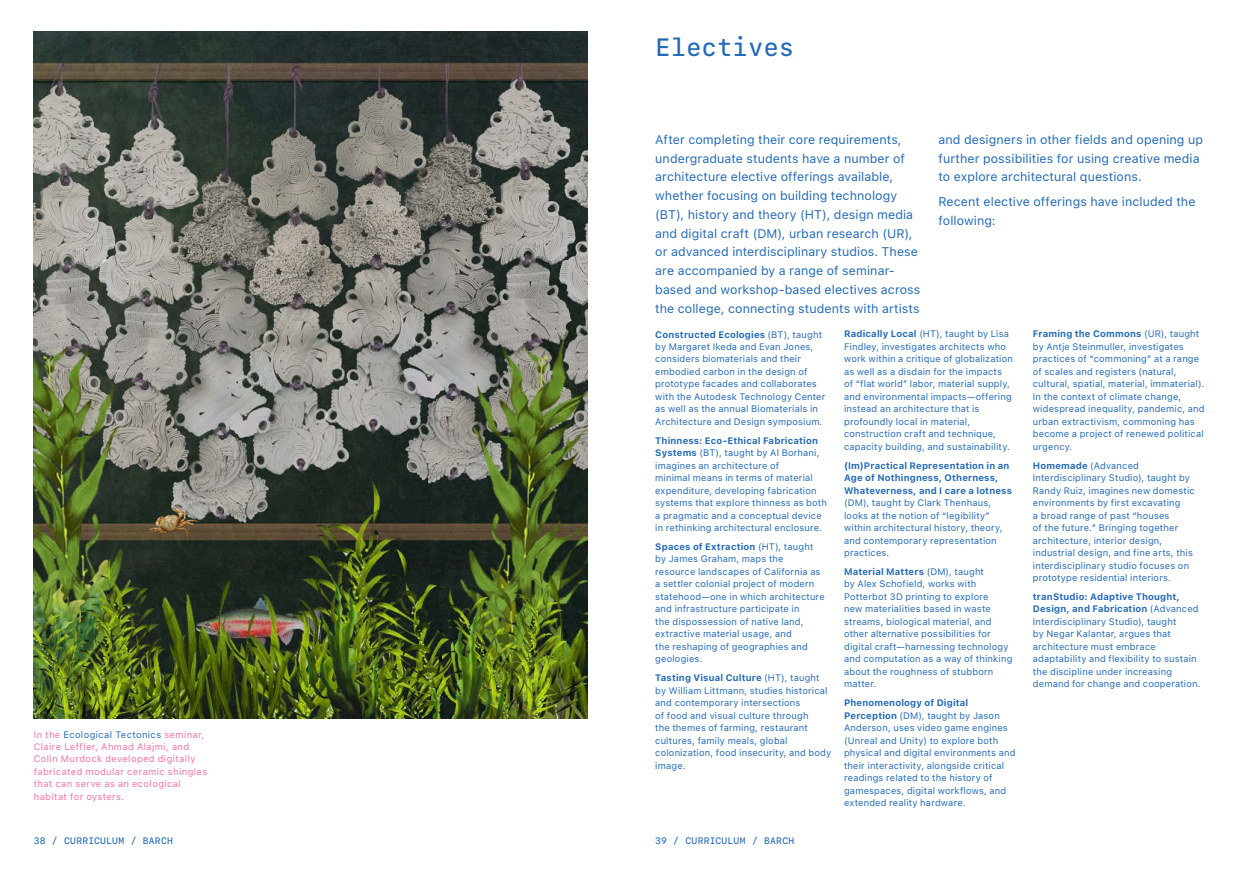
<style>
.page{position:relative;width:1243px;height:875px;background:#fff}
.page>*{position:absolute;margin:0;border:0;box-sizing:border-box;transform-origin:0 0}
.t1{font:500 25px "SF Mono";color:#246ab4}
.t2{font:12.5px/18.8px "SF Pro Text";letter-spacing:.005em;color:#246ab4}
.t3{font:9.38px/12.5px "SF Pro Text";letter-spacing:.02em;color:#246ab4}
.t4{font:9.38px/12.5px "SF Pro Text";letter-spacing:.045em;color:#f1729e}
.t5{font:700 9.38px/12.5px "SF Pro Text";letter-spacing:.02em;color:#246ab4}
.t6{font:500 9.38px "SF Mono";letter-spacing:.035em;color:#246ab4}
.s1{color:#246ab4}
.s2{font-weight:700}
</style>
<div class="page">
<img style="left:34px;top:31px;width:554px;height:688px">
<p class="t4" style="left:34px;top:728px;width:175px">In the <span class="s1">Ecological Tectonics</span> seminar,<br>Claire Leffler, Ahmad Alajmi, and<br>Colin Murdock developed digitally fabricated modular ceramic shingles that can serve as an ecological habitat for oysters.</p>
<p class="t6" style="left:34px;top:833px;width:141px">38 / CURRICULUM / BARCH</p>
<h1 class="t1" style="left:655px;top:28px;width:141px">Electives</h1>
<p class="t2" style="left:655px;top:130px;width:267px">After completing their core requirements, undergraduate students have a number of architecture elective offerings available, whether focusing on building technology (BT), history and theory (HT), design media and digital craft (DM), urban research (UR), or advanced interdisciplinary studios. These are accompanied by a range of seminar&shy;based and workshop-based electives across the college, connecting students with artists</p>
<h2 class="t2" style="left:938px;top:130px;width:266px">and designers in other fields and opening up further possibilities for using creative media to explore architectural questions.</h2>
<h2 class="t2" style="left:938px;top:193px;width:258px">Recent elective offerings have included the following:</h2>
<p class="t3" style="left:655px;top:328px;width:172px"><span class="s2">Constructed Ecologies</span> (BT), taught by Margaret Ikeda and Evan Jones, considers biomaterials and their embodied carbon in the design of prototype facades and collaborates with the Autodesk Technology Center as well as the annual Biomaterials in Architecture and Design symposium.</p>
<p class="t3" style="left:655px;top:434px;width:173px"><span class="s2">Thinness: Eco-Ethical Fabrication Systems</span> (BT), taught by Al Borhani, imagines an architecture of<br>minimal means in terms of material expenditure, developing fabrication systems that explore thinness as both a pragmatic and a conceptual device in rethinking architectural enclosure.</p>
<p class="t3" style="left:655px;top:540px;width:171px"><span class="s2">Spaces of Extraction</span> (HT), taught by James Graham, maps the resource landscapes of California as a settler colonial project of modern statehood—one in which architecture and infrastructure participate in<br>the dispossession of native land, extractive material usage, and<br>the reshaping of geographies and geologies.</p>
<p class="t3" style="left:655px;top:672px;width:177px"><span class="s2">Tasting Visual Culture</span> (HT), taught by William Littmann, studies historical and contemporary intersections<br>of food and visual culture through<br>the themes of farming, restaurant cultures, family meals, global colonization, food insecurity, and body image.</p>
<p class="t6" style="left:655px;top:833px;width:141px">39 / CURRICULUM / BARCH</p>
<p class="t3" style="left:844px;top:328px;width:170px"><span class="s2">Radically Local</span> (HT), taught by Lisa Findley, investigates architects who work within a critique of globalization as well as a disdain for the impacts of “flat world” labor, material supply, and environmental impacts—offering instead an architecture that is profoundly local in material, construction craft and technique, capacity building, and sustainability.</p>
<p class="t5" style="left:844px;top:459px;width:169px">(Im)Practical Representation in an<br>Age of Nothingness, Otherness,<br>Whateverness, and I care a lotness</p>
<p class="t3" style="left:844px;top:497px;width:160px">(DM), taught by Clark Thenhaus, looks at the notion of “legibility” within architectural history, theory, and contemporary representation practices.</p>
<p class="t3" style="left:844px;top:565px;width:170px"><span class="s2">Material Matters</span> (DM), taught<br>by Alex Schofield, works with<br>Potterbot 3D printing to explore<br>new materialities based in waste streams, biological material, and other alternative possibilities for digital craft—harnessing technology and computation as a way of thinking about the roughness of stubborn matter.</p>
<p class="t3" style="left:844px;top:697px;width:173px"><span class="s2">Phenomenology of Digital Perception</span> (DM), taught by Jason Anderson, uses video game engines (Unreal and Unity) to explore both physical and digital environments and their interactivity, alongside critical readings related to the history of gamespaces, digital workflows, and extended reality hardware.</p>
<p class="t3" style="left:1032px;top:328px;width:173px"><span class="s2">Framing the Commons</span> (UR), taught by Antje Steinmuller, investigates practices of “commoning” at a range of scales and registers (natural, cultural, spatial, material, immaterial).<br>In the context of climate change, widespread inequality, pandemic, and urban extractivism, commoning has become a project of renewed political urgency.</p>
<p class="t3" style="left:1032px;top:459px;width:163px"><span class="s2">Homemade</span> (Advanced Interdisciplinary Studio), taught by Randy Ruiz, imagines new domestic environments by first excavating<br>a broad range of past “houses<br>of the future.” Bringing together architecture, interior design, industrial design, and fine arts, this interdisciplinary studio focuses on prototype residential interiors.</p>
<p class="t3" style="left:1032px;top:590px;width:169px"><span class="s2">tranStudio: Adaptive Thought, Design, and Fabrication</span> (Advanced Interdisciplinary Studio), taught<br>by Negar Kalantar, argues that architecture must embrace adaptability and flexibility to sustain the discipline under increasing demand for change and cooperation.</p>
</div>
